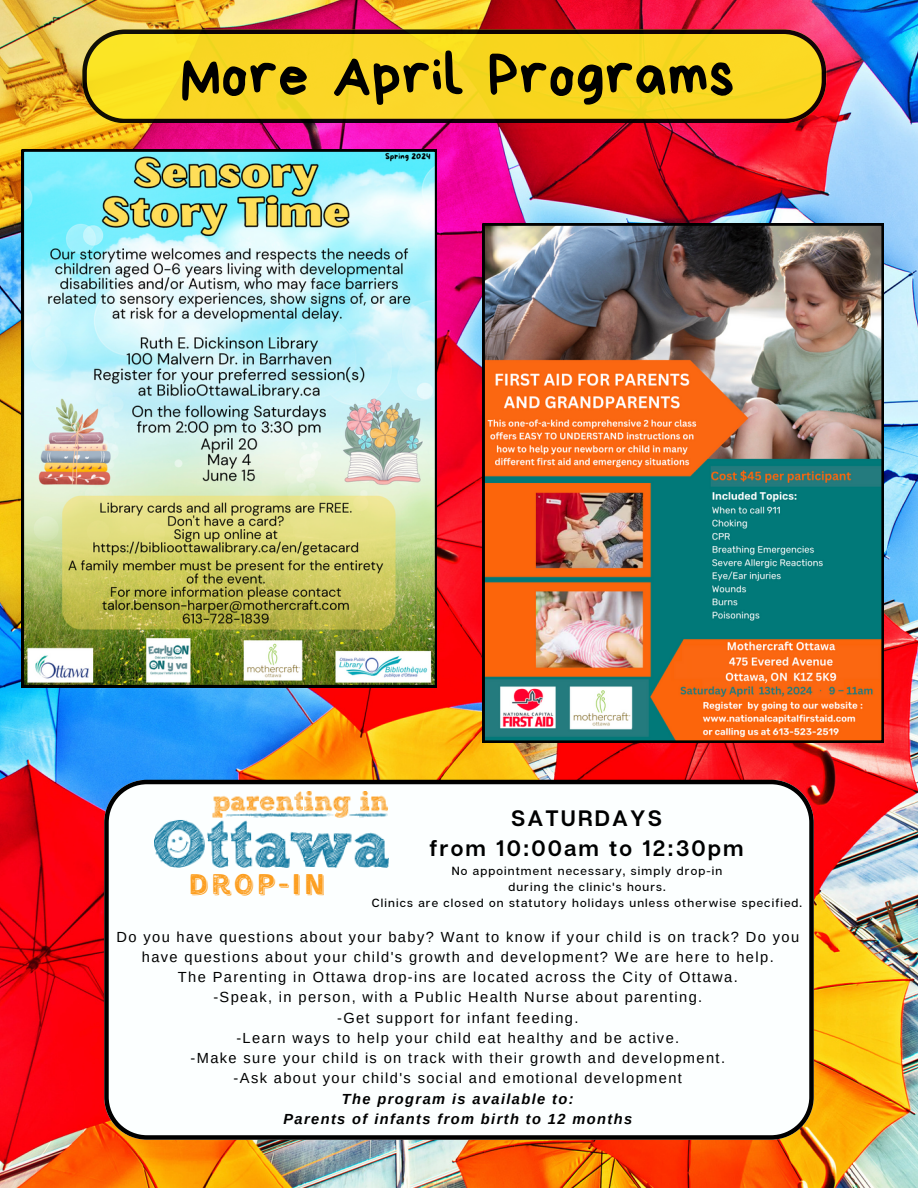
<style>
.page{position:relative;width:918px;height:1188px;background:#fff}
.page>*{position:absolute;margin:0;border:0;box-sizing:border-box;transform-origin:0 0}
.t1{font:60px "Bryndan Write";letter-spacing:.01em;color:#000}
.t2{font:29.4px "Kent 4 F Printed Shadowed";letter-spacing:.095em;color:#fc9e1f}
.t3{font:600 22.35px/30.6px "Articulat CF";letter-spacing:.095em;color:#000;text-align:center}
.t4{font:14.7px/20.2px "Arimo";letter-spacing:.095em;color:#000;text-align:center}
.t5{font:italic 700 14.7px/20.2px "Arimo";letter-spacing:.095em;color:#000;text-align:center}
.t6{font:500 11.85px/15.8px "Articulat CF";letter-spacing:.095em;color:#000;text-align:center}
</style>
<div class="page">
<img style="left:0;top:0;width:918px;height:1188px">
<svg style="left:82px;top:29px;width:744px;height:94px;background:#e1c020"></svg>
<svg style="left:104px;top:780px;width:710px;height:360px"></svg>
<img style="left:155px;top:792px;width:234px;height:75px">
<img style="left:483px;top:224px;width:400px;height:518px">
<img style="left:22px;top:150px;width:415px;height:537px">
<h1 class="t1" style="left:180px;top:46px;width:555px">More April Programs</h1>
<h2 class="t2" style="left:188px;top:872px;width:139px">DROP-IN</h2>
<h3 class="t3" style="left:429px;top:802px;width:316px">SATURDAYS<br>from 10:00am to 12:30pm</h3>
<p class="t6" style="left:372px;top:863px;width:432px">No appointment necessary, simply drop-in<br>during the clinic's hours.<br>Clinics are closed on statutory holidays unless otherwise specified.</p>
<p class="t4" style="left:117px;top:926px;width:684px">Do you have questions about your baby? Want to know if your child is on track? Do you have questions about your child's growth and development? We are here to help.<br>The Parenting in Ottawa drop-ins are located across the City of Ottawa.<br>-Speak, in person, with a Public Health Nurse about parenting.<br>-Get support for infant feeding.<br>-Learn ways to help your child eat healthy and be active.<br>-Make sure your child is on track with their growth and development.<br>-Ask about your child's social and emotional development</p>
<p class="t5" style="left:283px;top:1088px;width:350px">The program is available to:<br>Parents of infants from birth to 12 months</p>
</div>
